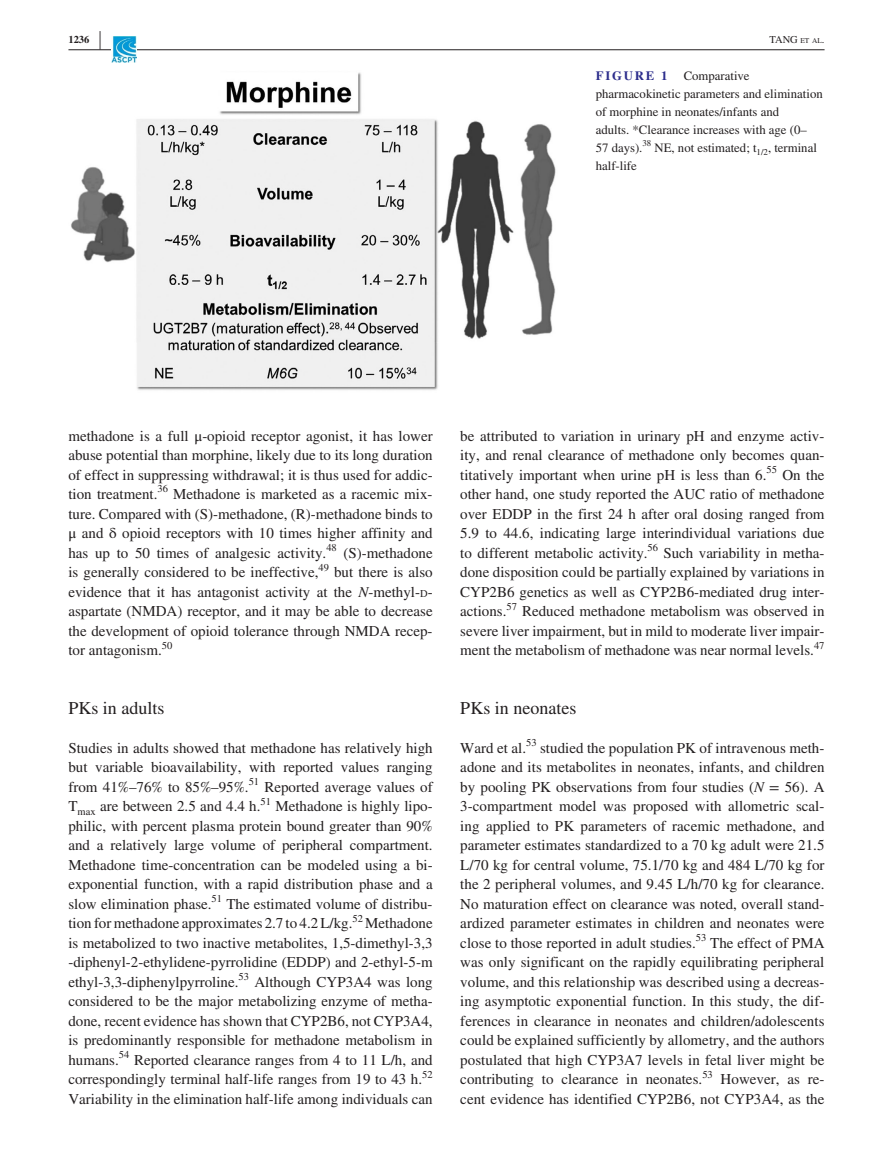
<style>
.page{position:relative;width:893px;height:1174px;background:#fff}
.page>*{position:absolute;margin:0;border:0;box-sizing:border-box;transform-origin:0 0}
.t1{font:700 25.95px "STIX";color:#231f20;scale:.36 1}
.t2{font:18px "STIX";color:#231f20}
.t3{font:15px/19.5px "STIX";color:#231f20;text-align:justify}
.t4{font:12.75px/18px "STIX";color:#231f20}
.t5{font:700 12.75px "STIX";letter-spacing:.14em;color:#2c2d8c}
.t6{font:10.5px "STIX";color:#231f20}
.t7{font:10.5px "STIX";color:#231f20}
.t8{font:700 10.5px "STIX";color:#231f20}
.t9{font:8.85px "STIX";color:#231f20}
.s1{font-size:7.35px}
.s2{font-style:italic}
.s3{font-size:10.5px}
</style>
<div class="page">
<hr style="left:68px;top:49px;width:756px;height:1px;background:#231f20">
<img style="left:111px;top:37px;width:26px;height:25px">
<img style="left:71px;top:72px;width:485px;height:318px">
<p class="t8" style="left:68px;top:33px;width:22px">1236</p>
<h1 class="t1" style="left:99px;top:25px;width:7px">|</h1>
<p class="t7" style="left:769px;top:32px;width:57px">TANG <span class="s1">et al</span>.</p>
<p class="t5" style="left:596px;top:68px;width:73px">FIGURE 1</p>
<p class="t4" style="left:596px;top:67px;width:228px;text-indent:88px">Comparative pharmacokinetic parameters and elimination of morphine in neonates/infants and<br>adults. *Clearance increases with age (0–<br>57 days).</p>
<p class="t9" style="left:642px;top:137px;width:10px">38</p>
<p class="t4" style="left:655px;top:139px;width:164px">NE, not estimated; t<sub>1/2</sub>, terminal</p>
<p class="t4" style="left:596px;top:157px;width:43px">half-life</p>
<p class="t3" style="left:68px;top:427px;width:366px">methadone is a full μ-opioid receptor agonist, it has lower abuse potential than morphine, likely due to its long duration of effect in suppressing withdrawal; it is thus used for addic&shy;tion treatment.</p>
<p class="t6" style="left:157px;top:482px;width:12px">36</p>
<p class="t3" style="left:68px;top:485px;width:366px;text-indent:105px">Methadone is marketed as a racemic mix&shy;ture. Compared with (S)-methadone, (R)-methadone binds to μ and δ opioid receptors with 10 times higher affinity and has up to 50 times of analgesic activity.</p>
<p class="t6" style="left:326px;top:540px;width:12px">48</p>
<p class="t3" style="left:343px;top:544px;width:91px">(S)-methadone</p>
<p class="t3" style="left:68px;top:563px;width:252px">is generally considered to be ineffective,</p>
<p class="t6" style="left:318px;top:560px;width:12px">49</p>
<p class="t3" style="left:68px;top:563px;width:366px;text-indent:266px">but there is also evidence that it has antagonist activity at the <span class="s2">N</span>-methyl-<span class="s3">d&shy;</span>aspartate (NMDA) receptor, and it may be able to decrease the development of opioid tolerance through NMDA recep&shy;tor antagonism.</p>
<p class="t6" style="left:162px;top:638px;width:12px">50</p>
<p class="t2" style="left:68px;top:695px;width:98px">PKs in adults</p>
<p class="t3" style="left:68px;top:739px;width:366px">Studies in adults showed that methadone has relatively high but variable bioavailability, with reported values ranging from 41%–76% to 85%–95%.</p>
<p class="t6" style="left:249px;top:774px;width:12px">51</p>
<p class="t3" style="left:264px;top:778px;width:170px">Reported average values of</p>
<p class="t3" style="left:68px;top:797px;width:194px">T<sub>max</sub> are between 2.5 and 4.4 h.</p>
<p class="t6" style="left:261px;top:794px;width:12px">51</p>
<p class="t3" style="left:68px;top:797px;width:366px;text-indent:207px">Methadone is highly lipo&shy;philic, with percent plasma protein bound greater than 90% and a relatively large volume of peripheral compartment.<br>Methadone time-concentration can be modeled using a bi&shy;exponential function, with a rapid distribution phase and a slow elimination phase.</p>
<p class="t6" style="left:212px;top:891px;width:12px">51</p>
<p class="t3" style="left:68px;top:895px;width:366px;text-indent:158px">The estimated volume of distribu&shy;tion for methadone approximates 2.7 to 4.2 L/kg.</p>
<p class="t6" style="left:352px;top:911px;width:12px">52</p>
<p class="t3" style="left:68px;top:914px;width:366px;text-indent:297px">Methadone is metabolized to two inactive metabolites, 1,5-dimethyl-3,3 -diphenyl-2-ethylidene-pyrrolidine (EDDP) and 2-ethyl-5-m ethyl-3,3-diphenylpyrroline.</p>
<p class="t6" style="left:238px;top:969px;width:12px">53</p>
<p class="t3" style="left:68px;top:973px;width:366px;text-indent:186px">Although CYP3A4 was long considered to be the major metabolizing enzyme of metha&shy;done, recent evidence has shown that CYP2B6, not CYP3A4, is predominantly responsible for methadone metabolism in humans.</p>
<p class="t6" style="left:119px;top:1047px;width:12px">54</p>
<p class="t3" style="left:68px;top:1051px;width:366px;text-indent:66px">Reported clearance ranges from 4 to 11 L/h, and correspondingly terminal half-life ranges from 19 to 43 h.</p>
<p class="t6" style="left:422px;top:1067px;width:12px">52</p>
<p class="t3" style="left:68px;top:1090px;width:366px">Variability in the elimination half-life among individuals can</p>
<p class="t3" style="left:460px;top:427px;width:366px">be attributed to variation in urinary pH and enzyme activ&shy;ity, and renal clearance of methadone only becomes quan&shy;titatively important when urine pH is less than 6.<sup>55</sup> On the other hand, one study reported the AUC ratio of methadone over EDDP in the first 24 h after oral dosing ranged from 5.9 to 44.6, indicating large interindividual variations due to different metabolic activity.</p>
<p class="t6" style="left:648px;top:540px;width:12px">56</p>
<p class="t3" style="left:460px;top:544px;width:366px;text-indent:203px">Such variability in metha&shy;done disposition could be partially explained by variations in CYP2B6 genetics as well as CYP2B6-mediated drug inter&shy;actions.</p>
<p class="t6" style="left:507px;top:599px;width:12px">57</p>
<p class="t3" style="left:460px;top:602px;width:366px;text-indent:62px">Reduced methadone metabolism was observed in severe liver impairment, but in mild to moderate liver impair&shy;ment the metabolism of methadone was near normal levels.</p>
<p class="t6" style="left:814px;top:638px;width:12px">47</p>
<p class="t2" style="left:460px;top:695px;width:118px">PKs in neonates</p>
<p class="t3" style="left:460px;top:739px;width:67px">Ward et al.</p>
<p class="t6" style="left:526px;top:735px;width:12px">53</p>
<p class="t3" style="left:460px;top:739px;width:366px;text-indent:80px">studied the population PK of intravenous meth&shy;adone and its metabolites in neonates, infants, and children by pooling PK observations from four studies (<span class="s2">N</span> = 56). A 3-compartment model was proposed with allometric scal&shy;ing applied to PK parameters of racemic methadone, and parameter estimates standardized to a 70 kg adult were 21.5<br>L/70 kg for central volume, 75.1/70 kg and 484 L/70 kg for the 2 peripheral volumes, and 9.45 L/h/70 kg for clearance.<br>No maturation effect on clearance was noted, overall stand&shy;ardized parameter estimates in children and neonates were close to those reported in adult studies.</p>
<p class="t6" style="left:696px;top:930px;width:12px">53</p>
<p class="t3" style="left:460px;top:934px;width:366px;text-indent:250px">The effect of PMA was only significant on the rapidly equilibrating peripheral volume, and this relationship was described using a decreas&shy;ing asymptotic exponential function. In this study, the dif&shy;ferences in clearance in neonates and children/adolescents could be explained sufficiently by allometry, and the authors postulated that high CYP3A7 levels in fetal liver might be contributing to clearance in neonates.</p>
<p class="t6" style="left:702px;top:1067px;width:12px">53</p>
<p class="t3" style="left:460px;top:1070px;width:366px;text-align:right">However, as re-<br>cent evidence has identified CYP2B6, not CYP3A4, as the</p>
</div>
